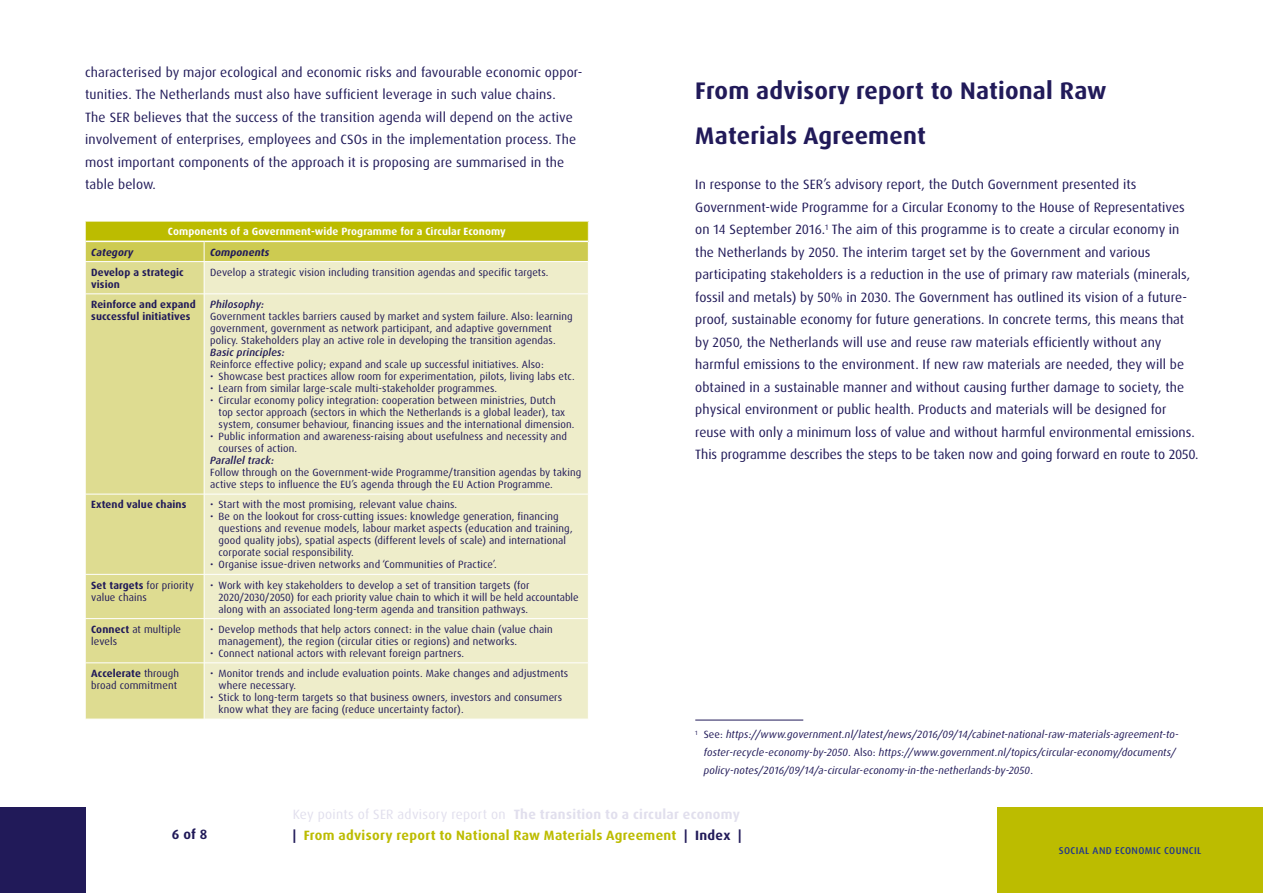
<style>
.page{position:relative;width:1263px;height:893px;background:#fff}
.page>*{position:absolute;margin:0;border:0;box-sizing:border-box;transform-origin:0 0}
.t1{font:700 24px/45px "Dax OT";letter-spacing:.01em;color:#211a59}
.t2{font:13.5px/22.5px "Dax OT";letter-spacing:.005em;color:#211a59}
.t3{font:700 13.5px "Dax OT";letter-spacing:.02em;color:#e1dfed}
.t4{font:700 13.5px "Dax OT";letter-spacing:.025em;color:#bcbc00}
.t5{font:700 13.5px "Dax OT";color:#211a59}
.t6{font:10.5px/12px "Dax OT";letter-spacing:.01em;color:#211a59}
.t7{font:italic 10.5px/18px "Dax OT";letter-spacing:.01em;color:#211a59}
.t8{font:700 10.5px/12px "Dax OT";letter-spacing:.01em;color:#211a59}
.t9{font:700 10.5px "Dax OT";letter-spacing:.01em;color:#fff}
.t10{font:italic 500 10.5px "Dax OT";letter-spacing:.01em;color:#211a59}
.t11{font:italic 700 10.5px "Dax OT";letter-spacing:.01em;color:#211a59}
.t12{font:500 9.9px "Dax OT";letter-spacing:.04em;color:#23378b}
.s1{font-weight:700}
.s2{font-style:normal}
.s3{font-weight:400}
.s4{color:#211a59}
</style>
<div class="page">
<div style="left:0;top:808px;width:85px;height:85px;background:#211a59"></div>
<div style="left:997px;top:808px;width:266px;height:85px;background:#bcbc00"></div>
<hr style="left:695px;top:720px;width:108px;height:1px;background:#211a59">
<div style="left:86px;top:262px;width:118px;height:457px;background:#dedc91"></div>
<div style="left:205px;top:262px;width:383px;height:457px;background:#eeedca"></div>
<hr style="left:85px;top:294px;width:119px;height:1px;background:#fff">
<hr style="left:204px;top:294px;width:384px;height:1px;background:#fff">
<hr style="left:85px;top:494px;width:119px;height:1px;background:#fff">
<hr style="left:204px;top:494px;width:384px;height:1px;background:#fff">
<hr style="left:85px;top:574px;width:119px;height:1px;background:#fff">
<hr style="left:204px;top:574px;width:384px;height:1px;background:#fff">
<hr style="left:85px;top:618px;width:119px;height:1px;background:#fff">
<hr style="left:204px;top:618px;width:384px;height:1px;background:#fff">
<hr style="left:85px;top:663px;width:119px;height:1px;background:#fff">
<hr style="left:204px;top:663px;width:384px;height:1px;background:#fff">
<svg style="left:85px;top:221px;width:504px;height:41px;background:#c7c634"></svg>
<hr style="left:85px;top:241px;width:119px;height:1px;background:#fff">
<hr style="left:204px;top:241px;width:384px;height:1px;background:#fff">
<p class="t2" style="left:85px;top:61px;width:499px">characterised by major ecological and economic risks and favourable economic oppor&shy;tunities. The Netherlands must also have sufficient leverage in such value chains.<br>The SER believes that the success of the transition agenda will depend on the active involvement of enterprises, employees and CSOs in the implementation process. The most important components of the approach it is proposing are summarised in the table below.</p>
<p class="t9" style="left:168px;top:225px;width:339px">Components of a Government-wide Programme for a Circular Economy</p>
<p class="t11" style="left:91px;top:245px;width:44px">Category</p>
<p class="t11" style="left:210px;top:245px;width:61px">Components</p>
<p class="t8" style="left:91px;top:266px;width:94px">Develop a strategic vision</p>
<p class="t6" style="left:210px;top:266px;width:340px">Develop a strategic vision including transition agendas and specific targets.</p>
<p class="t8" style="left:91px;top:299px;width:106px">Reinforce and expand successful initiatives</p>
<p class="t10" style="left:210px;top:298px;width:55px">Philosophy:</p>
<p class="t6" style="left:210px;top:311px;width:364px">Government tackles barriers caused by market and system failure. Also: learning government, government as network participant, and adaptive government policy. Stakeholders play an active role in developing the transition agendas.</p>
<p class="t10" style="left:210px;top:346px;width:76px">Basic principles:</p>
<p class="t6" style="left:210px;top:359px;width:335px">Reinforce effective policy; expand and scale up successful initiatives. Also:</p>
<p class="t6" style="left:210px;top:371px;width:366px">• Showcase best practices allow room for experimentation, pilots, living labs etc.</p>
<p class="t6" style="left:210px;top:383px;width:289px">• Learn from similar large-scale multi-stakeholder programmes.</p>
<p class="t6" style="left:219px;top:395px;width:357px;text-indent:-9px">• Circular economy policy integration: cooperation between ministries, Dutch<br>top sector approach (sectors in which the Netherlands is a global leader), tax system, consumer behaviour, financing issues and the international dimension.</p>
<p class="t6" style="left:219px;top:431px;width:350px;text-indent:-9px">• Public information and awareness-raising about usefulness and necessity and courses of action.</p>
<p class="t10" style="left:210px;top:454px;width:66px">Parallel track:</p>
<p class="t6" style="left:210px;top:467px;width:373px">Follow through on the Government-wide Programme/transition agendas by taking active steps to influence the EU’s agenda through the EU Action Programme.</p>
<p class="t8" style="left:91px;top:499px;width:97px">Extend value chains</p>
<p class="t6" style="left:210px;top:499px;width:249px">• Start with the most promising, relevant value chains.</p>
<p class="t6" style="left:219px;top:511px;width:356px;text-indent:-9px">• Be on the lookout for cross-cutting issues: knowledge generation, financing questions and revenue models, labour market aspects (education and training, good quality jobs), spatial aspects (different levels of scale) and international corporate social responsibility.</p>
<p class="t6" style="left:210px;top:559px;width:288px">• Organise issue-driven networks and ‘Communities of Practice’.</p>
<p class="t6" style="left:91px;top:579px;width:104px"><span class="s1">Set targets</span> for priority value chains</p>
<p class="t6" style="left:219px;top:579px;width:361px;text-indent:-9px">• Work with key stakeholders to develop a set of transition targets (for<br>2020/2030/2050) for each priority value chain to which it will be held accountable along with an associated long-term agenda and transition pathways.</p>
<p class="t6" style="left:91px;top:623px;width:91px"><span class="s1">Connect</span> at multiple levels</p>
<p class="t6" style="left:219px;top:623px;width:336px;text-indent:-9px">• Develop methods that help actors connect: in the value chain (value chain management), the region (circular cities or regions) and networks.</p>
<p class="t6" style="left:210px;top:647px;width:255px">• Connect national actors with relevant foreign partners.</p>
<p class="t6" style="left:91px;top:668px;width:89px"><span class="s1">Accelerate</span> through broad commitment</p>
<p class="t6" style="left:219px;top:668px;width:351px;text-indent:-9px">• Monitor trends and include evaluation points. Make changes and adjustments where necessary.</p>
<p class="t6" style="left:219px;top:692px;width:345px;text-indent:-9px">• Stick to long-term targets so that business owners, investors and consumers know what they are facing (reduce uncertainty factor).</p>
<h1 class="t1" style="left:695px;top:68px;width:413px">From advisory report to National Raw<br>Materials Agreement</h1>
<p class="t2" style="left:695px;top:173px;width:505px">In response to the SER’s advisory report, the Dutch Government presented its Government-wide Programme for a Circular Economy to the House of Representatives on 14 September 2016.<sup>1</sup> The aim of this programme is to create a circular economy in the Netherlands by 2050. The interim target set by the Government and various participating stakeholders is a reduction in the use of primary raw materials (minerals, fossil and metals) by 50% in 2030. The Government has outlined its vision of a future&shy;proof, sustainable economy for future generations. In concrete terms, this means that by 2050, the Netherlands will use and reuse raw materials efficiently without any harmful emissions to the environment. If new raw materials are needed, they will be obtained in a sustainable manner and without causing further damage to society, the physical environment or public health. Products and materials will be designed for reuse with only a minimum loss of value and without harmful environmental emissions.<br>This programme describes the steps to be taken now and going forward en route to 2050.</p>
<p class="t7" style="left:704px;top:725px;width:477px;text-indent:-8px"><sup>1</sup> <span class="s2">See:</span> https://www.government.nl/latest/news/2016/09/14/cabinet-national-raw-materials-agreement-to&shy;foster-recycle-economy-by-2050<span class="s2">. Also:</span> https://www.government.nl/topics/circular-economy/documents/ policy-notes/2016/09/14/a-circular-economy-in-the-netherlands-by-2050<span class="s2">.</span></p>
<p class="t3" style="left:293px;top:805px;width:449px"><span class="s3">Key points of SER advisory report on</span> The transition to a circular economy</p>
<p class="t5" style="left:172px;top:826px;width:37px">6 of 8</p>
<p class="t4" style="left:293px;top:826px;width:450px"><span class="s4">|</span> From advisory report to National Raw Materials Agreement <span class="s4">| Index |</span></p>
<p class="t12" style="left:1059px;top:845px;width:144px">SOCIAL AND ECONOMIC COUNCIL</p>
</div>
